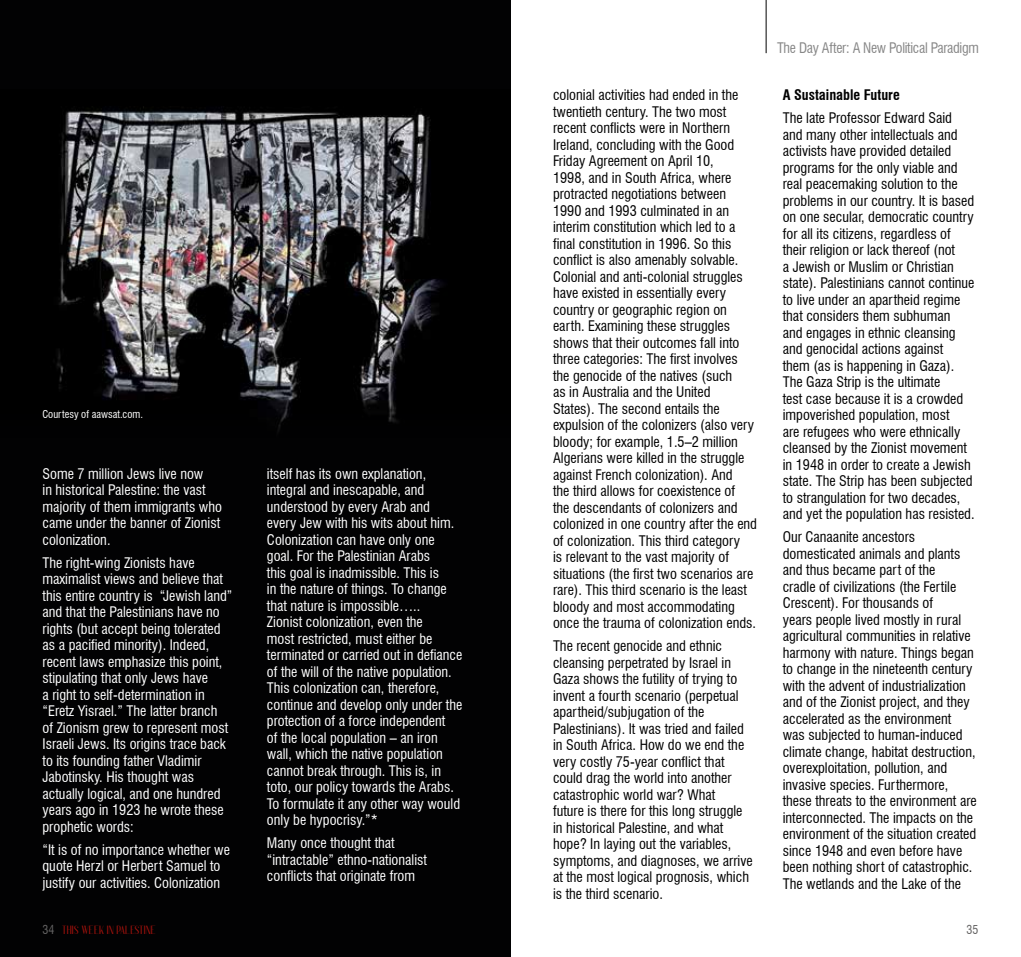
<style>
.page{position:relative;width:1021px;height:957px;background:#fff}
.page>*{position:absolute;margin:0;border:0;box-sizing:border-box;transform-origin:0 0}
.t1{font:condensed 14.25px/16.5px "Swiss 721 BT";color:#000}
.t2{font:condensed 14.25px/16.5px "Swiss 721 BT";color:#fff}
.t3{font:condensed 14.25px "Swiss 721 BT";letter-spacing:-.02em;color:#878787}
.t4{font:700 condensed 14.25px "Swiss 721 BT";color:#000}
.t5{font:700 12px "Anteric";color:#a6120c}
.t6{font:condensed 12px "Swiss 721 BT";color:#646363}
.t7{font:condensed 10.5px "Swiss 721 BT";color:#fff}
.s1{font-family:"Swiss 721 BT";font-weight:400;font-stretch:condensed;color:#646363}
</style>
<div class="page">
<hr style="left:765px;top:0;width:1px;height:53px;background:#000">
<div style="left:0;top:0;width:510px;height:957px;background:#020203"></div>
<img style="left:57px;top:106px;width:385px;height:325px">
<p class="t7" style="left:42px;top:408px;width:102px">Courtesy of aawsat.com.</p>
<p class="t2" style="left:43px;top:465px;width:181px">Some 7 million Jews live now<br>in historical Palestine: the vast majority of them immigrants who came under the banner of Zionist colonization.</p>
<p class="t2" style="left:43px;top:554px;width:191px">The right-wing Zionists have maximalist views and believe that this entire country is “Jewish land” and that the Palestinians have no rights (but accept being tolerated as a pacified minority). Indeed, recent laws emphasize this point, stipulating that only Jews have<br>a right to self-determination in “Eretz Yisrael.” The latter branch<br>of Zionism grew to represent most<br>Israeli Jews. Its origins trace back to its founding father Vladimir<br>Jabotinsky. His thought was actually logical, and one hundred years ago in 1923 he wrote these prophetic words:</p>
<p class="t2" style="left:43px;top:841px;width:189px">“It is of no importance whether we quote Herzl or Herbert Samuel to justify our activities. Colonization</p>
<p class="t5" style="left:43px;top:924px;width:115px"><span class="s1">34</span> THIS WEEK IN PALESTINE</p>
<p class="t2" style="left:267px;top:465px;width:197px">itself has its own explanation, integral and inescapable, and understood by every Arab and every Jew with his wits about him.<br>Colonization can have only one goal. For the Palestinian Arabs<br>this goal is inadmissible. This is<br>in the nature of things. To change that nature is impossible…..<br>Zionist colonization, even the<br>most restricted, must either be terminated or carried out in defiance of the will of the native population.<br>This colonization can, therefore, continue and develop only under the protection of a force independent<br>of the local population – an iron wall, which the native population cannot break through. This is, in toto, our policy towards the Arabs.<br>To formulate it any other way would only be hypocrisy.”*</p>
<p class="t2" style="left:267px;top:835px;width:161px">Many once thought that “intractable” ethno-nationalist conflicts that originate from</p>
<p class="t1" style="left:553px;top:87px;width:205px">colonial activities had ended in the twentieth century. The two most recent conflicts were in Northern Ireland, concluding with the Good Friday Agreement on April 10,<br>1998, and in South Africa, where protracted negotiations between 1990 and 1993 culminated in an interim constitution which led to a final constitution in 1996. So this conflict is also amenably solvable.<br>Colonial and anti-colonial struggles have existed in essentially every country or geographic region on earth. Examining these struggles shows that their outcomes fall into three categories: The first involves the genocide of the natives (such<br>as in Australia and the United<br>States). The second entails the expulsion of the colonizers (also very bloody; for example, 1.5–2 million Algerians were killed in the struggle against French colonization). And<br>the third allows for coexistence of<br>the descendants of colonizers and colonized in one country after the end of colonization. This third category<br>is relevant to the vast majority of situations (the first two scenarios are rare). This third scenario is the least bloody and most accommodating once the trauma of colonization ends.</p>
<p class="t1" style="left:553px;top:638px;width:201px">The recent genocide and ethnic cleansing perpetrated by Israel in Gaza shows the futility of trying to invent a fourth scenario (perpetual apartheid/subjugation of the Palestinians). It was tried and failed in South Africa. How do we end the very costly 75-year conflict that could drag the world into another catastrophic world war? What<br>future is there for this long struggle in historical Palestine, and what hope? In laying out the variables, symptoms, and diagnoses, we arrive at the most logical prognosis, which is the third scenario.</p>
<p class="t3" style="left:777px;top:39px;width:203px">The Day After: A New Political Paradigm</p>
<p class="t4" style="left:782px;top:86px;width:119px">A Sustainable Future</p>
<p class="t1" style="left:782px;top:110px;width:193px">The late Professor Edward Said and many other intellectuals and activists have provided detailed programs for the only viable and real peacemaking solution to the problems in our country. It is based on one secular, democratic country for all its citizens, regardless of their religion or lack thereof (not<br>a Jewish or Muslim or Christian state). Palestinians cannot continue to live under an apartheid regime that considers them subhuman<br>and engages in ethnic cleansing and genocidal actions against<br>them (as is happening in Gaza).<br>The Gaza Strip is the ultimate<br>test case because it is a crowded impoverished population, most<br>are refugees who were ethnically cleansed by the Zionist movement in 1948 in order to create a Jewish state. The Strip has been subjected to strangulation for two decades, and yet the population has resisted.</p>
<p class="t1" style="left:782px;top:529px;width:195px">Our Canaanite ancestors domesticated animals and plants and thus became part of the<br>cradle of civilizations (the Fertile Crescent). For thousands of<br>years people lived mostly in rural agricultural communities in relative harmony with nature. Things began to change in the nineteenth century with the advent of industrialization and of the Zionist project, and they accelerated as the environment was subjected to human-induced climate change, habitat destruction, overexploitation, pollution, and invasive species. Furthermore, these threats to the environment are interconnected. The impacts on the environment of the situation created since 1948 and even before have been nothing short of catastrophic.<br>The wetlands and the Lake of the</p>
<p class="t6" style="left:966px;top:922px;width:13px">35</p>
</div>
